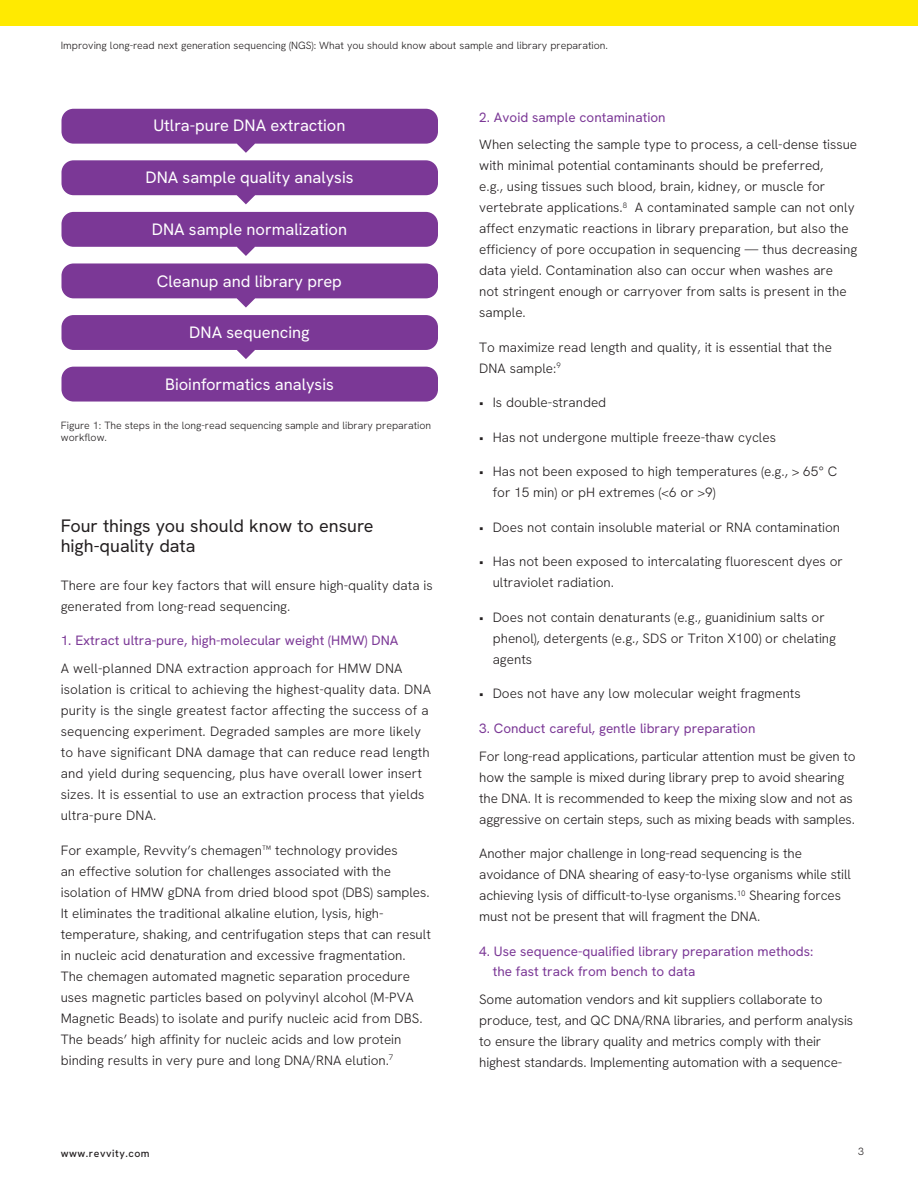
<style>
.page{position:relative;width:918px;height:1188px;background:#fff}
.page>*{position:absolute;margin:0;border:0;box-sizing:border-box;transform-origin:0 0}
.Intro_Subhead{font:18px/20.2px "Hanken Grotesk";color:#231f20}
.t1{font:16.5px "Hanken Grotesk";color:#fff}
.t2{font:300 13.5px/21px "Hanken Grotesk";color:#231f20}
.t3{font:13.5px "Hanken Grotesk";color:#7b3896}
.t4{font:300 10.5px/12px "Hanken Grotesk";color:#231f20}
.t5{font:500 10.5px "Hanken Grotesk";letter-spacing:.05em;color:#231f20}
</style>
<div class="page">
<div style="left:0;top:0;width:918px;height:26px;background:#ffea01"></div>
<svg style="left:237px;top:144px;width:18px;height:9px"></svg>
<svg style="left:237px;top:195px;width:18px;height:9px"></svg>
<svg style="left:237px;top:247px;width:18px;height:9px"></svg>
<svg style="left:237px;top:298px;width:18px;height:10px"></svg>
<svg style="left:237px;top:350px;width:18px;height:9px"></svg>
<div style="left:61px;top:109px;width:377px;height:35px;background:#7b3896;border-radius:12px"></div>
<div style="left:61px;top:160px;width:377px;height:35px;background:#7b3896;border-radius:12px"></div>
<div style="left:61px;top:212px;width:377px;height:35px;background:#7b3896;border-radius:12px"></div>
<div style="left:61px;top:263px;width:377px;height:35px;background:#7b3896;border-radius:12px"></div>
<div style="left:61px;top:315px;width:377px;height:35px;background:#7b3896;border-radius:12px"></div>
<div style="left:61px;top:367px;width:377px;height:35px;background:#7b3896;border-radius:12px"></div>
<p class="t4" style="left:61px;top:40px;width:549px">Improving long-read next generation sequencing (NGS): What you should know about sample and library preparation.</p>
<p class="t1" style="left:153px;top:115px;width:194px">Utlra-pure DNA extraction</p>
<p class="t1" style="left:145px;top:167px;width:210px">DNA sample quality analysis</p>
<p class="t1" style="left:152px;top:219px;width:197px">DNA sample normalization</p>
<p class="t1" style="left:157px;top:270px;width:187px">Cleanup and library prep</p>
<p class="t1" style="left:189px;top:322px;width:122px">DNA sequencing</p>
<p class="t1" style="left:165px;top:374px;width:170px">Bioinformatics analysis</p>
<p class="t4" style="left:61px;top:419px;width:372px">Figure 1: The steps in the long-read sequencing sample and library preparation workflow.</p>
<p class="Intro_Subhead" style="left:61px;top:515px;width:314px">Four things you should know to ensure high-quality data</p>
<p class="t2" style="left:61px;top:574px;width:373px">There are four key factors that will ensure high-quality data is generated from long-read sequencing.</p>
<p class="t3" style="left:61px;top:632px;width:339px">1. Extract ultra-pure, high-molecular weight (HMW) DNA</p>
<p class="t2" style="left:61px;top:658px;width:372px">A well-planned DNA extraction approach for HMW DNA isolation is critical to achieving the highest-quality data. DNA purity is the single greatest factor affecting the success of a sequencing experiment. Degraded samples are more likely to have significant DNA damage that can reduce read length and yield during sequencing, plus have overall lower insert sizes. It is essential to use an extraction process that yields ultra-pure DNA.</p>
<p class="t2" style="left:61px;top:839px;width:372px">For example, Revvity’s chemagen™ technology provides<br>an effective solution for challenges associated with the isolation of HMW gDNA from dried blood spot (DBS) samples.<br>It eliminates the traditional alkaline elution, lysis, high&shy;temperature, shaking, and centrifugation steps that can result in nucleic acid denaturation and excessive fragmentation.<br>The chemagen automated magnetic separation procedure uses magnetic particles based on polyvinyl alcohol (M-PVA Magnetic Beads) to isolate and purify nucleic acid from DBS.<br>The beads’ high affinity for nucleic acids and low protein binding results in very pure and long DNA/RNA elution.<sup>7</sup></p>
<p class="t3" style="left:479px;top:108px;width:188px">2. Avoid sample contamination</p>
<p class="t2" style="left:479px;top:134px;width:379px">When selecting the sample type to process, a cell-dense tissue with minimal potential contaminants should be preferred,<br>e.g., using tissues such blood, brain, kidney, or muscle for vertebrate applications.<sup>8</sup> A contaminated sample can not only affect enzymatic reactions in library preparation, but also the efficiency of pore occupation in sequencing — thus decreasing data yield. Contamination also can occur when washes are<br>not stringent enough or carryover from salts is present in the sample.</p>
<p class="t2" style="left:479px;top:336px;width:354px">To maximize read length and quality, it is essential that the<br>DNA sample:<sup>9</sup></p>
<p class="t2" style="left:479px;top:392px;width:129px">• Is double-stranded</p>
<p class="t2" style="left:479px;top:426px;width:298px">• Has not undergone multiple freeze-thaw cycles</p>
<p class="t2" style="left:493px;top:461px;width:346px;text-indent:-14px">• Has not been exposed to high temperatures (e.g., &gt; 65° C for 15 min) or pH extremes (&lt;6 or &gt;9)</p>
<p class="t2" style="left:479px;top:516px;width:362px">• Does not contain insoluble material or RNA contamination</p>
<p class="t2" style="left:493px;top:551px;width:352px;text-indent:-14px">• Has not been exposed to intercalating fluorescent dyes or ultraviolet radiation.</p>
<p class="t2" style="left:493px;top:606px;width:345px;text-indent:-14px">• Does not contain denaturants (e.g., guanidinium salts or phenol), detergents (e.g., SDS or Triton X100) or chelating agents</p>
<p class="t2" style="left:479px;top:683px;width:323px">• Does not have any low molecular weight fragments</p>
<p class="t3" style="left:479px;top:719px;width:278px">3. Conduct careful, gentle library preparation</p>
<p class="t2" style="left:479px;top:745px;width:378px">For long-read applications, particular attention must be given to how the sample is mixed during library prep to avoid shearing the DNA. It is recommended to keep the mixing slow and not as aggressive on certain steps, such as mixing beads with samples.</p>
<p class="t2" style="left:479px;top:843px;width:373px">Another major challenge in long-read sequencing is the avoidance of DNA shearing of easy-to-lyse organisms while still achieving lysis of difficult-to-lyse organisms.<sup>10</sup> Shearing forces must not be present that will fragment the DNA.</p>
<p class="t3" style="left:479px;top:942px;width:336px">4. Use sequence-qualified library preparation methods:</p>
<p class="t3" style="left:493px;top:962px;width:204px">the fast track from bench to data</p>
<p class="t2" style="left:479px;top:988px;width:375px">Some automation vendors and kit suppliers collaborate to produce, test, and QC DNA/RNA libraries, and perform analysis to ensure the library quality and metrics comply with their highest standards. Implementing automation with a sequence-</p>
<p class="t5" style="left:61px;top:1147px;width:90px">www.revvity.com</p>
<p class="t4" style="left:858px;top:1145px;width:7px">3</p>
</div>
